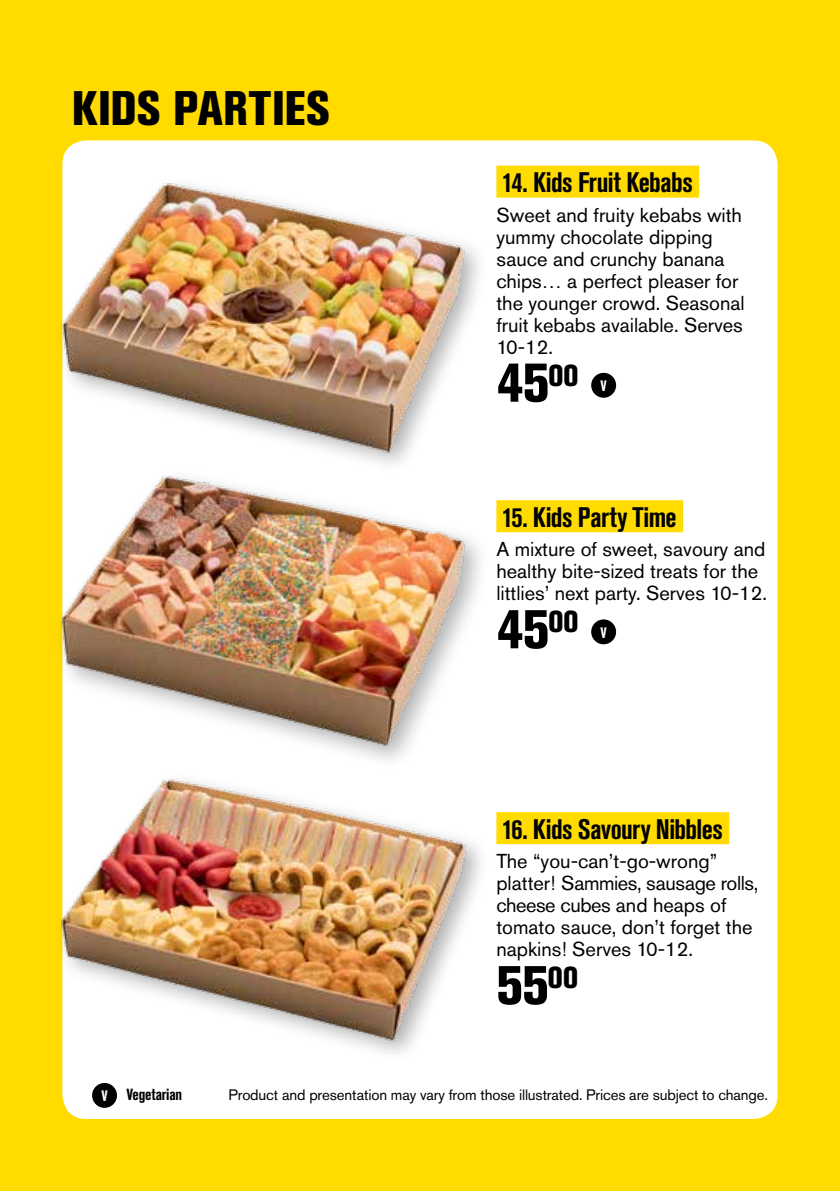
<style>
.page{position:relative;width:840px;height:1191px;background:#fff}
.page>*{position:absolute;margin:0;border:0;box-sizing:border-box;transform-origin:0 0}
.t1{font:800 condensed 54px "Akzidenz Grotesk Std";color:#000}
.t2{font:800 condensed 48px "Akzidenz Grotesk Std";letter-spacing:.005em;color:#000}
.t3{font:700 condensed 28px "Akzidenz Grotesk Std";letter-spacing:-.02em;color:#000}
.t4{font:20px/22px "Akzidenz Grotesk Std";color:#000}
.t5{font:700 condensed 16px "Akzidenz Grotesk Std";letter-spacing:-.01em;color:#000}
.t6{font:15px "Akzidenz Grotesk Std";letter-spacing:-.01em;color:#000}
.s1{font-size:15px;color:#fff}
</style>
<div class="page">
<div style="left:0;top:0;width:839px;height:1191px;background:#ffdb00"></div>
<div style="left:62px;top:140px;width:715px;height:979px;background:#fff;border-radius:24px"></div>
<div style="left:92px;top:1083px;width:25px;height:24px;background:#000;border-radius:50%"></div>
<div style="left:496px;top:166px;width:202px;height:32px;background:#ffdb00"></div>
<div style="left:591px;top:373px;width:24px;height:25px;background:#000;border-radius:50%"></div>
<div style="left:496px;top:500px;width:186px;height:32px;background:#ffdb00"></div>
<div style="left:591px;top:619px;width:24px;height:25px;background:#000;border-radius:50%"></div>
<div style="left:496px;top:812px;width:232px;height:32px;background:#ffdb00"></div>
<div style="left:55px;top:176px;width:433px;height:298px;background:#fff"></div>
<img style="left:55px;top:175px;width:421px;height:286px">
<div style="left:53px;top:468px;width:437px;height:302px;background:#fff"></div>
<img style="left:53px;top:471px;width:423px;height:283px">
<div style="left:54px;top:770px;width:436px;height:293px;background:#fff"></div>
<img style="left:53px;top:759px;width:421px;height:290px">
<h2 class="t2" style="left:72px;top:80px;width:259px">KIDS PARTIES</h2>
<h3 class="t3" style="left:502px;top:166px;width:192px">14. Kids Fruit Kebabs</h3>
<p class="t4" style="left:496px;top:203px;width:249px">Sweet and fruity kebabs with yummy chocolate dipping sauce and crunchy banana chips… a perfect pleaser for the younger crowd. Seasonal fruit kebabs available. Serves<br>10-12.</p>
<h1 class="t1" style="left:496px;top:352px;width:112px">45<sup>00</sup> <sup>V</sup></h1>
<h3 class="t3" style="left:502px;top:501px;width:176px">15. Kids Party Time</h3>
<p class="t4" style="left:496px;top:538px;width:272px">A mixture of sweet, savoury and healthy bite-sized treats for the littlies’ next party. Serves 10-12.</p>
<h1 class="t1" style="left:496px;top:598px;width:112px">45<sup>00</sup> <sup>V</sup></h1>
<h3 class="t3" style="left:502px;top:813px;width:222px">16. Kids Savoury Nibbles</h3>
<p class="t4" style="left:496px;top:850px;width:263px">The “you-can’t-go-wrong” platter! Sammies, sausage rolls, cheese cubes and heaps of tomato sauce, don’t forget the napkins! Serves 10-12.</p>
<h1 class="t1" style="left:496px;top:954px;width:83px">55<sup>00</sup></h1>
<p class="t5" style="left:101px;top:1085px;width:82px"><span class="s1">V</span> Vegetarian</p>
<p class="t6" style="left:228px;top:1085px;width:540px">Product and presentation may vary from those illustrated. Prices are subject to change.</p>
</div>
